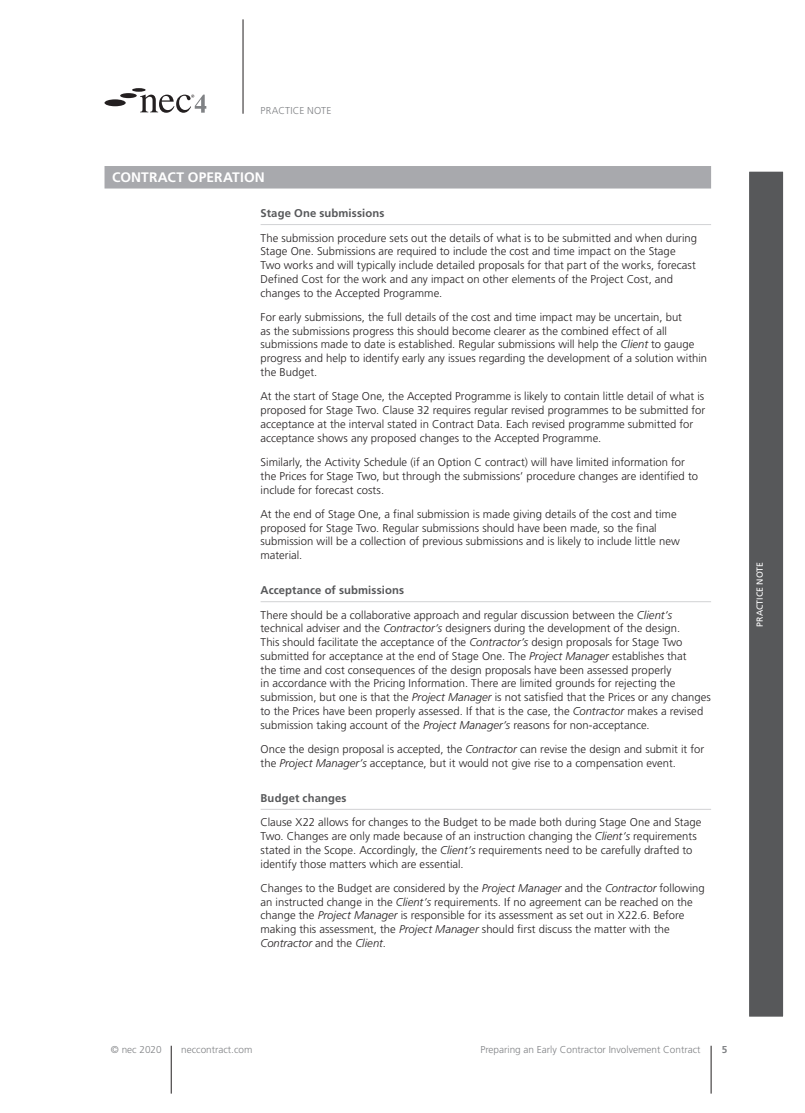
<style>
.page{position:relative;width:805px;height:1113px;background:#fff}
.page>*{position:absolute;margin:0;border:0;box-sizing:border-box;transform-origin:0 0}
.t1{font:700 13.75px "Frutiger";letter-spacing:.01em;color:#fff}
.t2{font:300 11.25px/13.8px "Frutiger";letter-spacing:.005em;color:#231f20}
.t3{font:700 11.25px "Frutiger";letter-spacing:.01em;color:#57585a}
.t4{font:300 10px "Frutiger";color:#808285}
.t5{font:300 10px "Frutiger";letter-spacing:.02em;color:#808285}
.t6{font:700 10px "Frutiger";color:#808285}
.t7{font:8.75px "Frutiger";color:#fff}
.s1{font-style:italic}
.s2{font-weight:700;color:#57585a}
</style>
<div class="page">
<hr style="left:710px;top:1045px;width:1px;height:48px;background:#231f20">
<hr style="left:243px;top:19px;width:1px;height:95px;background:#231f20">
<div style="left:747px;top:170px;width:36px;height:847px;background:#57585a"></div>
<div style="left:746px;top:169px;width:39px;height:850px;border:2px solid #fff"></div>
<div style="left:104px;top:99px;width:22px;height:7px;background:#231f20;border-radius:50%"></div>
<div style="left:120px;top:93px;width:17px;height:5px;background:#231f20;border-radius:50%"></div>
<svg style="left:132px;top:88px;width:13px;height:4px"></svg>
<svg style="left:140px;top:94px;width:66px;height:19px"></svg>
<hr style="left:171px;top:1045px;width:1px;height:48px;background:#231f20">
<div style="left:104px;top:166px;width:606px;height:22px;background:#a8a9ad"></div>
<hr style="left:260px;top:224px;width:450px;height:1px;background:#d1d2d4">
<hr style="left:260px;top:601px;width:450px;height:1px;background:#d1d2d4">
<hr style="left:260px;top:809px;width:450px;height:1px;background:#d1d2d4">
<p class="t5" style="left:260px;top:105px;width:72px">PRACTICE NOTE</p>
<p class="t1" style="left:112px;top:169px;width:154px">CONTRACT OPERATION</p>
<p class="t3" style="left:260px;top:207px;width:125px">Stage One submissions</p>
<p class="t2" style="left:260px;top:231px;width:437px">The submission procedure sets out the details of what is to be submitted and when during Stage One. Submissions are required to include the cost and time impact on the Stage Two works and will typically include detailed proposals for that part of the works, forecast Defined Cost for the work and any impact on other elements of the Project Cost, and changes to the Accepted Programme.</p>
<p class="t2" style="left:260px;top:310px;width:448px">For early submissions, the full details of the cost and time impact may be uncertain, but<br>as the submissions progress this should become clearer as the combined effect of all submissions made to date is established. Regular submissions will help the <span class="s1">Client</span> to gauge progress and help to identify early any issues regarding the development of a solution within the Budget.</p>
<p class="t2" style="left:260px;top:389px;width:446px">At the start of Stage One, the Accepted Programme is likely to contain little detail of what is proposed for Stage Two. Clause 32 requires regular revised programmes to be submitted for acceptance at the interval stated in Contract Data. Each revised programme submitted for acceptance shows any proposed changes to the Accepted Programme.</p>
<p class="t2" style="left:260px;top:455px;width:438px">Similarly, the Activity Schedule (if an Option C contract) will have limited information for the Prices for Stage Two, but through the submissions’ procedure changes are identified to include for forecast costs.</p>
<p class="t2" style="left:260px;top:507px;width:420px">At the end of Stage One, a final submission is made giving details of the cost and time proposed for Stage Two. Regular submissions should have been made, so the final submission will be a collection of previous submissions and is likely to include little new material.</p>
<p class="t2" style="left:260px;top:578px;width:413px;line-height:24.4px"><span class="s2">Acceptance of submissions<br></span>There should be a collaborative approach and regular discussion between the <span class="s1">Client’s</span></p>
<p class="t2" style="left:260px;top:621px;width:451px">technical adviser and the <span class="s1">Contractor’s</span> designers during the development of the design.<br>This should facilitate the acceptance of the <span class="s1">Contractor’s</span> design proposals for Stage Two submitted for acceptance at the end of Stage One. The <span class="s1">Project Manager</span> establishes that<br>the time and cost consequences of the design proposals have been assessed properly<br>in accordance with the Pricing Information. There are limited grounds for rejecting the submission, but one is that the <span class="s1">Project Manager</span> is not satisfied that the Prices or any changes to the Prices have been properly assessed. If that is the case, the <span class="s1">Contractor</span> makes a revised submission taking account of the <span class="s1">Project Manager’s</span> reasons for non-acceptance.</p>
<p class="t2" style="left:260px;top:742px;width:445px">Once the design proposal is accepted, the <span class="s1">Contractor</span> can revise the design and submit it for the <span class="s1">Project Manager’s</span> acceptance, but it would not give rise to a compensation event.</p>
<p class="t3" style="left:260px;top:791px;width:87px">Budget changes</p>
<p class="t2" style="left:260px;top:815px;width:442px">Clause X22 allows for changes to the Budget to be made both during Stage One and Stage Two. Changes are only made because of an instruction changing the <span class="s1">Client’s</span> requirements stated in the Scope. Accordingly, the <span class="s1">Client’s</span> requirements need to be carefully drafted to identify those matters which are essential.</p>
<p class="t2" style="left:260px;top:881px;width:445px">Changes to the Budget are considered by the <span class="s1">Project Manager</span> and the <span class="s1">Contractor</span> following an instructed change in the <span class="s1">Client’s</span> requirements. If no agreement can be reached on the change the <span class="s1">Project Manager</span> is responsible for its assessment as set out in X22.6. Before making this assessment, the <span class="s1">Project Manager</span> should first discuss the matter with the <span class="s1">Contractor</span> and the <span class="s1">Client</span>.</p>
<p class="t7" style="left:754px;top:626px;width:66px;rotate:-90deg">PRACTICE NOTE</p>
<p class="t4" style="left:111px;top:1044px;width:52px">© nec 2020</p>
<p class="t4" style="left:181px;top:1044px;width:73px">neccontract.com</p>
<p class="t4" style="left:480px;top:1044px;width:221px">Preparing an Early Contractor Involvement Contract</p>
<p class="t6" style="left:721px;top:1043px;width:7px">5</p>
</div>
